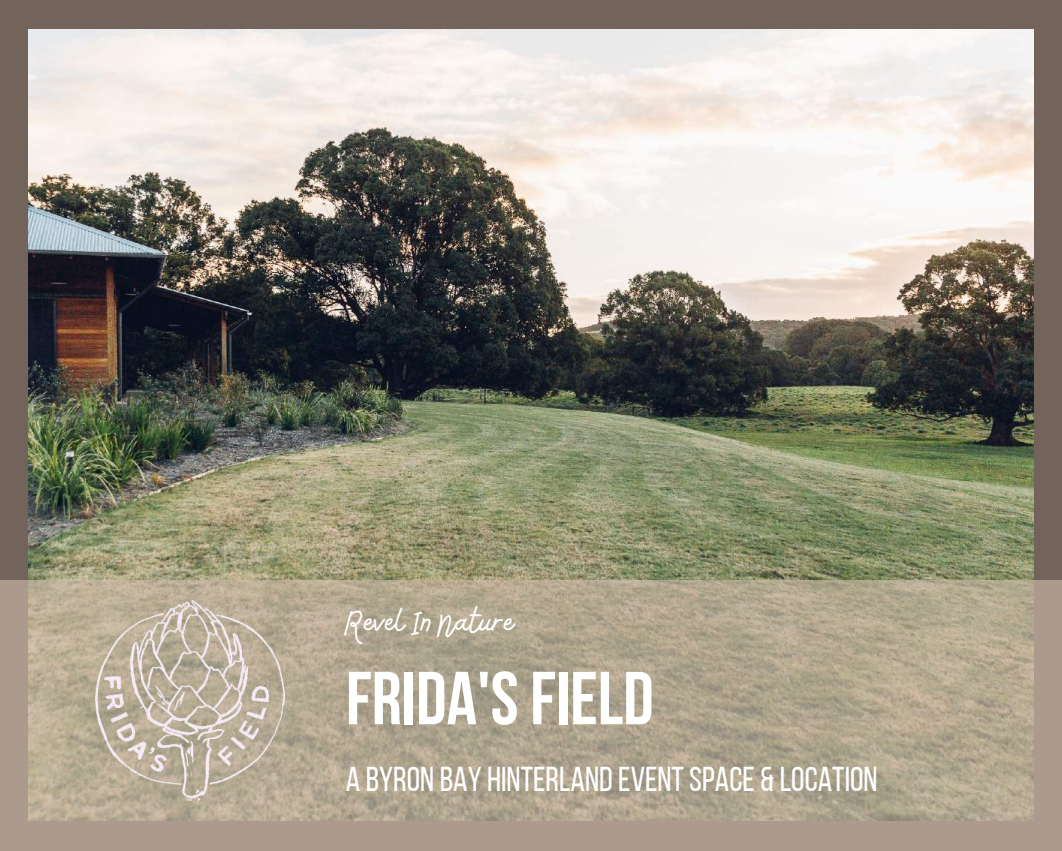
<style>
.page{position:relative;width:1062px;height:851px;background:#fff}
.page>*{position:absolute;margin:0;border:0;box-sizing:border-box;transform-origin:0 0}
.t1{font:700 74.85px "Bebas Neue";color:#fff}
.t2{font:37.5px "Bellaboo";color:#fff}
.t3{font:34.5px "Bebas Neue";color:#fff}
</style>
<div class="page">
<div style="left:0;top:0;width:1062px;height:850px;background:#72645b"></div>
<img style="left:29px;top:29px;width:1005px;height:552px">
<svg style="left:0;top:581px;width:1062px;height:269px"></svg>
<img style="left:96px;top:600px;width:189px;height:203px">
<p class="t2" style="left:346px;top:597px;width:169px">Revel In Nature</p>
<h1 class="t1" style="left:346px;top:668px;width:309px">FRIDA'SFIELD</h1>
<p class="t3" style="left:346px;top:764px;width:533px">A BYRON BAY HINTERLANDEVENTSPACE &amp; LOCATION</p>
</div>
